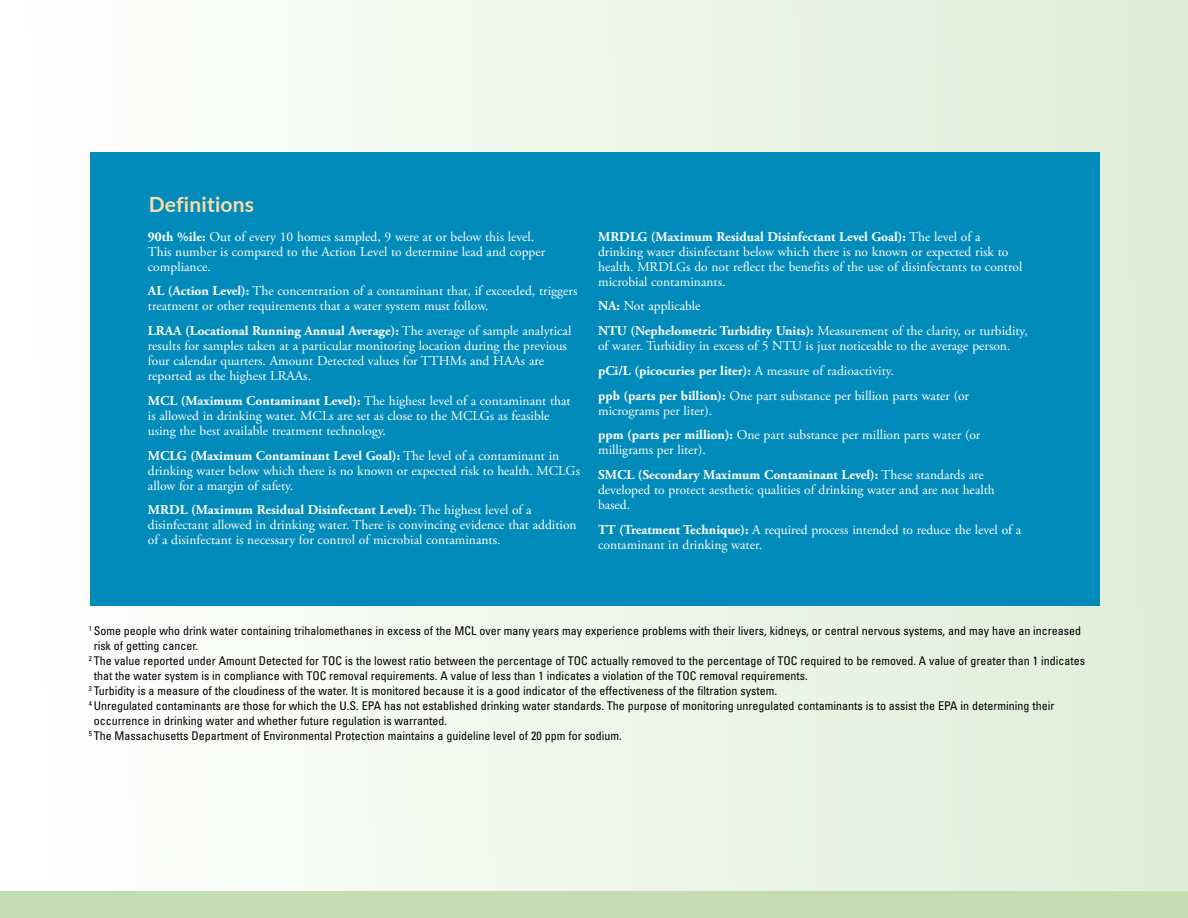
<style>
.page{position:relative;width:1188px;height:918px;background:#fff}
.page>*{position:absolute;margin:0;border:0;box-sizing:border-box;transform-origin:0 0}
.dark_article_headlin{font:700 21px "Lato";letter-spacing:.01em;color:#f9dca9}
.Table_definitions_te{font:13.5px/15px "Adobe Garamond Pro";color:#fff}
.Table_definitions_te-2{font:700 13.5px "Adobe Garamond Pro";color:#fff}
.Table_footnote{font:condensed 12px/15px "Univers";color:#000}
.s1{font-weight:700}
.s2{font-weight:400}
</style>
<div class="page">
<div style="left:0;top:891px;width:1188px;height:27px;background:#c4dcb1"></div>
<div style="left:0;top:0;width:1188px;height:891px;background:linear-gradient(to right,#fff,#e1edd8)"></div>
<div style="left:90px;top:152px;width:1010px;height:454px;background:#008bbb"></div>
<p class="dark_article_headlin" style="left:149px;top:189px;width:107px">Definitions</p>
<p class="Table_definitions_te" style="left:148px;top:229px;width:399px"><span class="s1">90th %ile:</span> Out of every 10 homes sampled, 9 were at or below this level.<br>This number is compared to the Action Level to determine lead and copper compliance.</p>
<p class="Table_definitions_te" style="left:148px;top:284px;width:431px"><span class="s1">AL (Action Level):</span> The concentration of a contaminant that, if exceeded, triggers treatment or other requirements that a water system must follow.</p>
<p class="Table_definitions_te" style="left:148px;top:324px;width:425px"><span class="s1">LRAA (Locational Running Annual Average):</span> The average of sample analytical results for samples taken at a particular monitoring location during the previous four calendar quarters. Amount Detected values for TTHMs and HAAs are reported as the highest LRAAs.</p>
<p class="Table_definitions_te" style="left:148px;top:394px;width:424px"><span class="s1">MCL (Maximum Contaminant Level):</span> The highest level of a contaminant that is allowed in drinking water. MCLs are set as close to the MCLGs as feasible using the best available treatment technology.</p>
<p class="Table_definitions_te" style="left:148px;top:448px;width:434px"><span class="s1">MCLG (Maximum Contaminant Level Goal):</span> The level of a contaminant in drinking water below which there is no known or expected risk to health. MCLGs allow for a margin of safety.</p>
<p class="Table_definitions_te" style="left:148px;top:503px;width:430px"><span class="s1">MRDL (Maximum Residual Disinfectant Level):</span> The highest level of a disinfectant allowed in drinking water. There is convincing evidence that addition of a disinfectant is necessary for control of microbial contaminants.</p>
<p class="Table_definitions_te" style="left:598px;top:229px;width:426px"><span class="s1">MRDLG (Maximum Residual Disinfectant Level Goal):</span> The level of a drinking water disinfectant below which there is no known or expected risk to health. MRDLGs do not reflect the benefits of the use of disinfectants to control microbial contaminants.</p>
<p class="Table_definitions_te" style="left:598px;top:299px;width:104px"><span class="s1">NA:</span> Not applicable</p>
<p class="Table_definitions_te" style="left:598px;top:324px;width:431px"><span class="s1">NTU (Nephelometric Turbidity Units):</span> Measurement of the clarity, or turbidity, of water. Turbidity in excess of 5 NTU is just noticeable to the average person.</p>
<p class="Table_definitions_te-2" style="left:598px;top:363px;width:297px">pCi/L (picocuries per liter): <span class="s2">A measure of radioactivity.</span></p>
<p class="Table_definitions_te" style="left:598px;top:388px;width:373px"><span class="s1">ppb (parts per billion):</span> One part substance per billion parts water (or micrograms per liter).</p>
<p class="Table_definitions_te" style="left:598px;top:428px;width:384px"><span class="s1">ppm (parts per million):</span> One part substance per million parts water (or milligrams per liter).</p>
<p class="Table_definitions_te" style="left:598px;top:468px;width:398px"><span class="s1">SMCL (Secondary Maximum Contaminant Level):</span> These standards are developed to protect aesthetic qualities of drinking water and are not health based.</p>
<p class="Table_definitions_te" style="left:598px;top:523px;width:425px"><span class="s1">TT (Treatment Technique):</span> A required process intended to reduce the level of a contaminant in drinking water.</p>
<p class="Table_footnote" style="left:94px;top:623px;width:989px;text-indent:-5px"><sup>1</sup> Some people who drink water containing trihalomethanes in excess of the MCL over many years may experience problems with their livers, kidneys, or central nervous systems, and may have an increased risk of getting cancer.</p>
<p class="Table_footnote" style="left:94px;top:653px;width:993px;text-indent:-5px"><sup>2</sup> The value reported under Amount Detected for TOC is the lowest ratio between the percentage of TOC actually removed to the percentage of TOC required to be removed. A value of greater than 1 indicates that the water system is in compliance with TOC removal requirements. A value of less than 1 indicates a violation of the TOC removal requirements.</p>
<p class="Table_footnote" style="left:89px;top:683px;width:690px"><sup>3</sup> Turbidity is a measure of the cloudiness of the water. It is monitored because it is a good indicator of the effectiveness of the filtration system.</p>
<p class="Table_footnote" style="left:94px;top:698px;width:962px;text-indent:-5px"><sup>4</sup> Unregulated contaminants are those for which the U.S. EPA has not established drinking water standards. The purpose of monitoring unregulated contaminants is to assist the EPA in determining their occurrence in drinking water and whether future regulation is warranted.</p>
<p class="Table_footnote" style="left:89px;top:728px;width:535px"><sup>5</sup> The Massachusetts Department of Environmental Protection maintains a guideline level of 20 ppm for sodium.</p>
</div>
